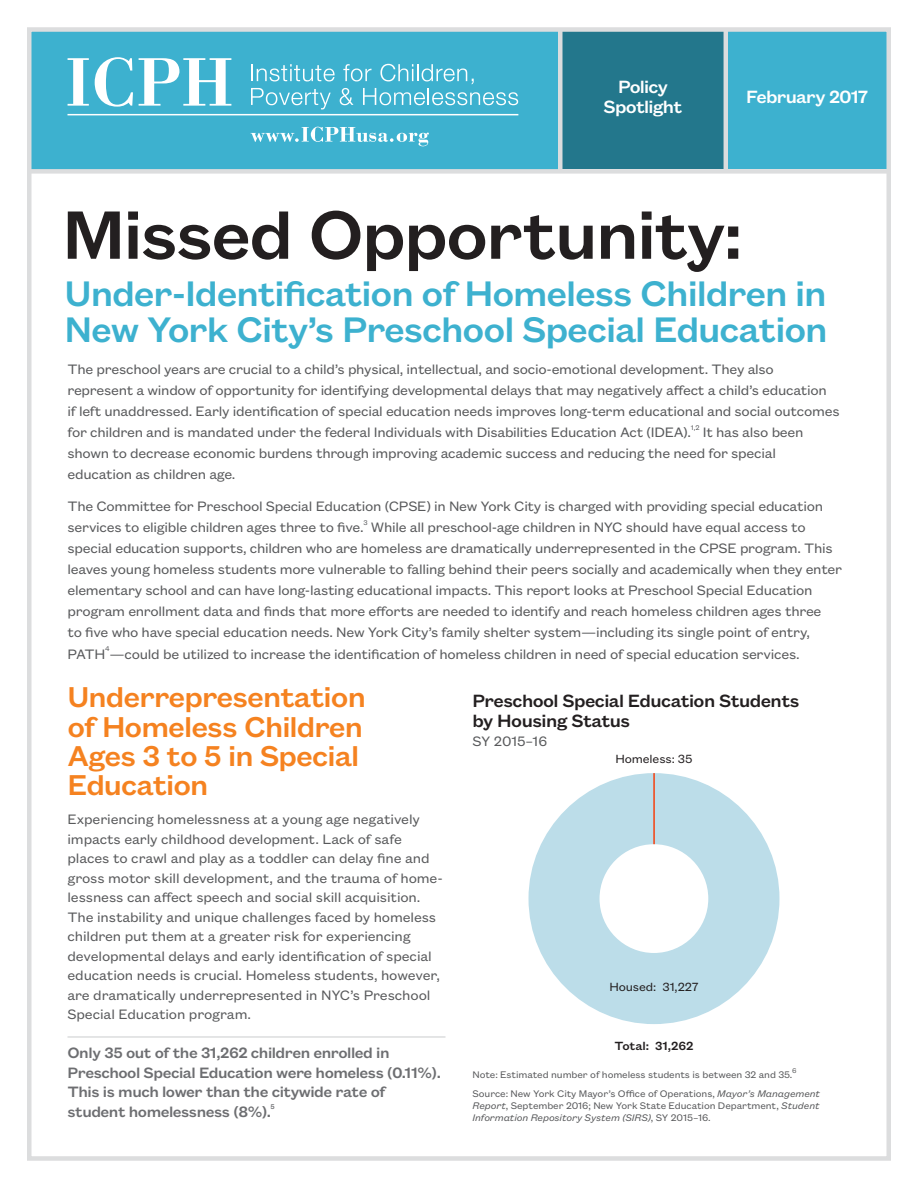
<style>
.page{position:relative;width:918px;height:1188px;background:#fff}
.page>*{position:absolute;margin:0;border:0;box-sizing:border-box;transform-origin:0 0}
.Section_Head{font:500 75px "Founders Grotesk Text";letter-spacing:-.03em;color:#231f20}
.Section_Head-2{font:500 39px/36px "Founders Grotesk Text";letter-spacing:-.03em;color:#3db1cf}
.Head_1{font:500 31.5px/29.2px "Founders Grotesk Text";letter-spacing:-.03em;color:#f58220}
.Head_2___Table_Head{font:500 19.5px/19.5px "Founders Grotesk Text";letter-spacing:-.03em;color:#231f20}
.t1{font:500 19.5px/19.5px "Founders Grotesk Text";letter-spacing:-.04em;color:#fff;text-align:center}
.Text{font:500 16.5px/19.5px "Founders Grotesk Text";letter-spacing:-.03em;color:#6d6e71}
.Text-2{font:15px/21px "Founders Grotesk Text";letter-spacing:-.02em;color:#58595b}
.Head_2___Table_Head-2{font:15px "Founders Grotesk Text";letter-spacing:-.01em;color:#58595b}
.Text-3{font:13.05px "Founders Grotesk Text";letter-spacing:-.01em;color:#231f20}
.Text-4{font:500 13.05px "Founders Grotesk Text";letter-spacing:-.01em;color:#231f20}
.Source{font:10.5px/12px "Founders Grotesk Text";letter-spacing:-.01em;color:#58595b;text-align:justify}
.Text-5{font:7.5px "Founders Grotesk Text";color:#58595b}
.Text-6{font:500 7.5px "Founders Grotesk Text";color:#6d6e71}
.s1{font-style:italic}
</style>
<div class="page">
<div style="left:29px;top:30px;width:531px;height:142px;background:#3db1cf"></div>
<div style="left:562px;top:32px;width:162px;height:137px;background:#23778c"></div>
<svg style="left:68px;top:58px;width:21px;height:48px"></svg>
<svg style="left:95px;top:57px;width:38px;height:50px"></svg>
<svg style="left:139px;top:58px;width:92px;height:48px"></svg>
<svg style="left:251px;top:64px;width:267px;height:45px"></svg>
<hr style="left:68px;top:114px;width:450px;height:1px;background:#fff">
<svg style="left:251px;top:127px;width:178px;height:19px"></svg>
<div style="left:29px;top:169px;width:860px;height:5px;background:#dcddde"></div>
<hr style="left:558px;top:30px;width:4px;height:141px;background:#dcddde">
<hr style="left:724px;top:30px;width:4px;height:141px;background:#dcddde">
<div style="left:728px;top:32px;width:158px;height:137px;background:#3db1cf"></div>
<div style="left:27px;top:27px;width:864px;height:1134px;border:4px solid #dcddde"></div>
<hr style="left:68px;top:1036px;width:378px;height:2px;background:#dcddde">
<div style="left:529px;top:773px;width:250px;height:251px;background:#bcdde9;border-radius:125px"></div>
<hr style="left:653px;top:773px;width:2px;height:73px;background:#f04e23">
<div style="left:600px;top:844px;width:108px;height:109px;background:#fff;border-radius:50%"></div>
<p class="t1" style="left:604px;top:76px;width:80px">Policy<br>Spotlight</p>
<p class="t1" style="left:746px;top:85px;width:123px">February 2017</p>
<p class="Section_Head" style="left:62px;top:183px;width:682px">Missed Opportunity:</p>
<p class="Section_Head-2" style="left:64px;top:272px;width:765px">Under-Identification of Homeless Children in<br>New York City’s Preschool Special Education</p>
<p class="Text-2" style="left:68px;top:358px;width:774px">The preschool years are crucial to a child’s physical, intellectual, and socio-emotional development. They also represent a window of opportunity for identifying developmental delays that may negatively affect a child’s education<br>if left unaddressed. Early identification of special education needs improves long-term educational and social outcomes for children and is mandated under the federal Individuals with Disabilities Education Act (IDEA).</p>
<p class="Text-5" style="left:691px;top:422px;width:10px">1,2</p>
<p class="Text-2" style="left:67px;top:421px;width:738px;text-indent:635px">It has also been shown to decrease economic burdens through improving academic success and reducing the need for special education as children age.</p>
<p class="Text-2" style="left:67px;top:495px;width:757px">The Committee for Preschool Special Education (CPSE) in New York City is charged with providing special education services to eligible children ages three to five.</p>
<p class="Text-5" style="left:363px;top:517px;width:6px">3</p>
<p class="Text-2" style="left:67px;top:516px;width:776px;text-indent:303px">While all preschool-age children in NYC should have equal access to special education supports, children who are homeless are dramatically underrepresented in the CPSE program. This leaves young homeless students more vulnerable to falling behind their peers socially and academically when they enter elementary school and can have long-lasting educational impacts. This report looks at Preschool Special Education program enrollment data and finds that more efforts are needed to identify and reach homeless children ages three<br>to five who have special education needs. New York City’s family shelter system—including its single point of entry, PATH —could be utilized to increase the identification of homeless children in need of special education services.</p>
<p class="Text-5" style="left:105px;top:644px;width:6px">4</p>
<p class="Head_1" style="left:68px;top:680px;width:300px">Underrepresentation of Homeless Children<br>Ages 3 to 5 in Special<br>Education</p>
<p class="Text-2" style="left:68px;top:809px;width:377px;line-height:19.5px">Experiencing homelessness at a young age negatively impacts early childhood development. Lack of safe places to crawl and play as a toddler can delay fine and gross motor skill development, and the trauma of home&shy;lessness can affect speech and social skill acquisition.<br>The instability and unique challenges faced by homeless children put them at a greater risk for experiencing developmental delays and early identification of special education needs is crucial. Homeless students, however, are dramatically underrepresented in NYC’s Preschool Special Education program.</p>
<p class="Text" style="left:68px;top:1042px;width:375px">Only 35 out of the 31,262 children enrolled in Preschool Special Education were homeless (0.11%).<br>This is much lower than the citywide rate of student homelessness (8%).</p>
<p class="Head_2___Table_Head" style="left:472px;top:690px;width:329px">Preschool Special Education Students by Housing Status</p>
<p class="Head_2___Table_Head-2" style="left:472px;top:731px;width:76px">SY 2015–16</p>
<p class="Text-3" style="left:615px;top:750px;width:79px">Homeless: 35</p>
<p class="Text-3" style="left:609px;top:978px;width:91px">Housed: 31,227</p>
<p class="Text-4" style="left:615px;top:1037px;width:80px">Total: 31,262</p>
<p class="Source" style="left:472px;top:1068px;width:326px">Note: Estimated number of homeless students is between 32 and 35.<sup>6</sup></p>
<p class="Source" style="left:472px;top:1087px;width:349px">Source: New York City Mayor’s Office of Operations, <span class="s1">Mayor’s Management Report</span>, September 2016; New York State Education Department, <span class="s1">Student Information Repository System (SIRS)</span>, SY 2015–16.</p>
<p class="Text-6" style="left:271px;top:1102px;width:6px">5</p>
</div>
